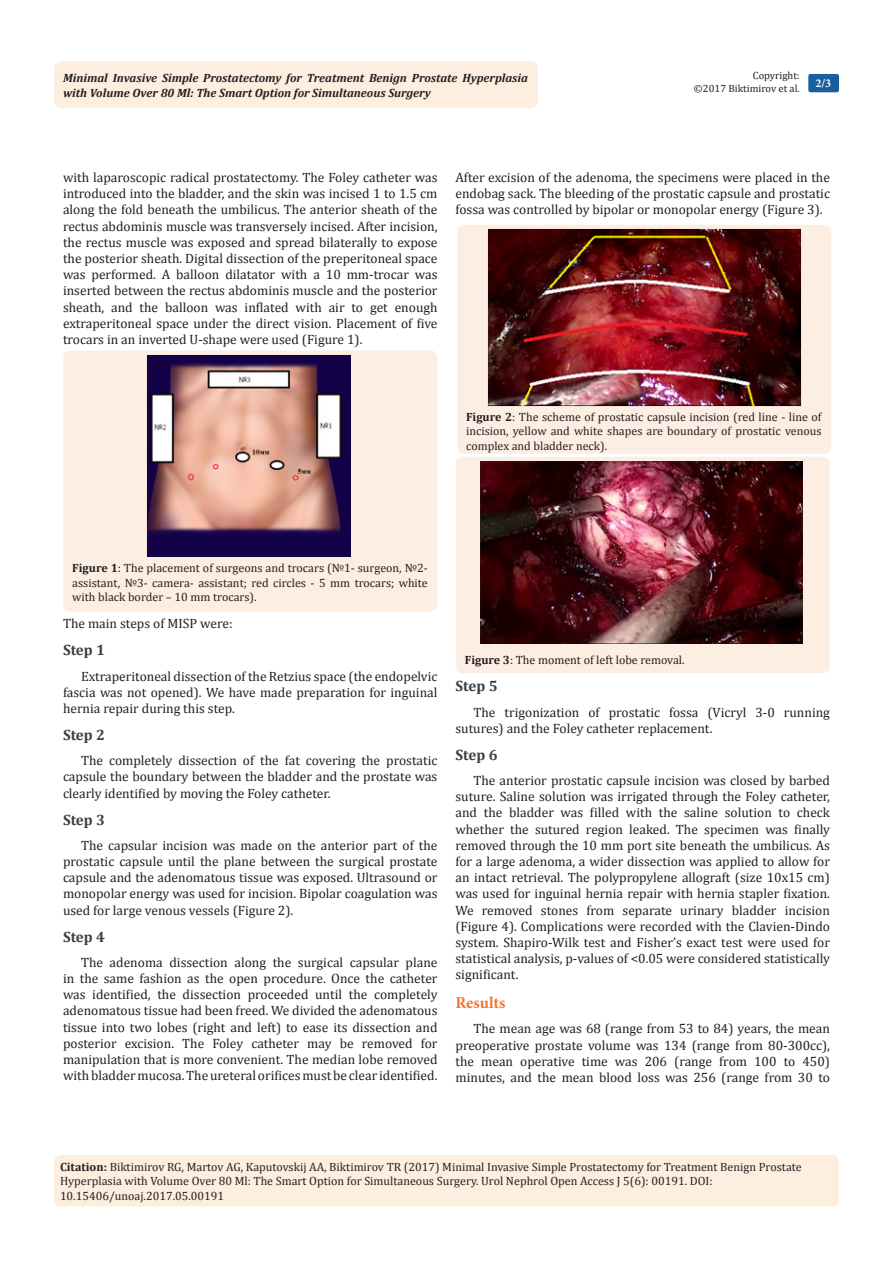
<style>
.page{position:relative;width:893px;height:1263px;background:#fff}
.page>*{position:absolute;margin:0;border:0;box-sizing:border-box;transform-origin:0 0}
.List_Paragraph{font:700 16.5px "Minion Pro";color:#f37331}
.List_Paragraph-2{font:700 15px "Cambria";color:#3e3e3f}
.t1{font:13.5px/16.2px "Cambria";color:#231f20;text-align:justify}
.Citation{font:12px/14.4px "Cambria";color:#231f20;text-align:justify}
.t2{font:italic 700 12px/14.4px "Cambria";color:#231f20}
.t3{font:700 12px "Minion Pro";color:#fff}
.t4{font:10.5px/12.6px "Cambria";color:#231f20;text-align:right}
.s1{font-weight:700}
</style>
<div class="page">
<div style="left:54px;top:1155px;width:785px;height:51px;background:#feeee0;border-radius:7px"></div>
<div style="left:54px;top:61px;width:484px;height:47px;background:#feeee0;border-radius:8px"></div>
<div style="left:808px;top:74px;width:31px;height:18px;background:#18609d;border-radius:2px"></div>
<div style="left:63px;top:350px;width:374px;height:261px;background:#fdeee3;border-radius:7px"></div>
<img style="left:147px;top:355px;width:204px;height:201px">
<div style="left:457px;top:225px;width:374px;height:229px;background:#fdeee3;border-radius:7px"></div>
<img style="left:487px;top:229px;width:314px;height:177px">
<div style="left:456px;top:457px;width:374px;height:216px;background:#fdeee3;border-radius:7px"></div>
<img style="left:480px;top:461px;width:323px;height:183px">
<p class="t4" style="left:694px;top:69px;width:107px">Copyright:<br>©2017 Biktimirov et al.</p>
<p class="t2" style="left:63px;top:70px;width:466px">Minimal Invasive Simple Prostatectomy for Treatment Benign Prostate Hyperplasia with Volume Over 80 Ml: The Smart Option for Simultaneous Surgery</p>
<p class="t3" style="left:815px;top:75px;width:17px">2/3</p>
<p class="t1" style="left:63px;top:169px;width:376px">with laparoscopic radical prostatectomy. The Foley catheter was introduced into the bladder, and the skin was incised 1 to 1.5 cm along the fold beneath the umbilicus. The anterior sheath of the rectus abdominis muscle was transversely incised. After incision, the rectus muscle was exposed and spread bilaterally to expose the posterior sheath. Digital dissection of the preperitoneal space was performed. A balloon dilatator with a 10 mm-trocar was inserted between the rectus abdominis muscle and the posterior sheath, and the balloon was inflated with air to get enough extraperitoneal space under the direct vision. Placement of five trocars in an inverted U-shape were used (Figure 1).</p>
<p class="t1" style="left:455px;top:169px;width:376px">After excision of the adenoma, the specimens were placed in the endobag sack. The bleeding of the prostatic capsule and prostatic fossa was controlled by bipolar or monopolar energy (Figure 3).</p>
<p class="Citation" style="left:466px;top:410px;width:357px"><span class="s1">Figure 2</span>: The scheme of prostatic capsule incision (red line - line of incision, yellow and white shapes are boundary of prostatic venous complex and bladder neck).</p>
<p class="Citation" style="left:72px;top:561px;width:357px"><span class="s1">Figure 1</span>: The placement of surgeons and trocars (№1- surgeon, №2- assistant, №3- camera- assistant; red circles - 5 mm trocars; white with black border – 10 mm trocars).</p>
<p class="t1" style="left:63px;top:616px;width:171px">The main steps of MISP were:</p>
<p class="List_Paragraph-2" style="left:63px;top:640px;width:44px">Step 1</p>
<p class="t1" style="left:63px;top:668px;width:376px;text-indent:18px">Extraperitoneal dissection of the Retzius space (the endopelvic fascia was not opened). We have made preparation for inguinal hernia repair during this step.</p>
<p class="List_Paragraph-2" style="left:63px;top:724px;width:44px">Step 2</p>
<p class="t1" style="left:63px;top:752px;width:376px;text-indent:18px">The completely dissection of the fat covering the prostatic capsule the boundary between the bladder and the prostate was clearly identified by moving the Foley catheter.</p>
<p class="List_Paragraph-2" style="left:63px;top:809px;width:44px">Step 3</p>
<p class="t1" style="left:63px;top:837px;width:376px;text-indent:18px">The capsular incision was made on the anterior part of the prostatic capsule until the plane between the surgical prostate capsule and the adenomatous tissue was exposed. Ultrasound or monopolar energy was used for incision. Bipolar coagulation was used for large venous vessels (Figure 2).</p>
<p class="List_Paragraph-2" style="left:63px;top:926px;width:44px">Step 4</p>
<p class="t1" style="left:63px;top:954px;width:376px;text-indent:18px">The adenoma dissection along the surgical capsular plane in the same fashion as the open procedure. Once the catheter was identified, the dissection proceeded until the completely adenomatous tissue had been freed. We divided the adenomatous tissue into two lobes (right and left) to ease its dissection and posterior excision. The Foley catheter may be removed for manipulation that is more convenient. The median lobe removed with bladder mucosa. The ureteral orifices must be clear identified.</p>
<p class="Citation" style="left:465px;top:653px;width:221px"><span class="s1">Figure 3</span>: The moment of left lobe removal.</p>
<p class="List_Paragraph-2" style="left:455px;top:676px;width:44px">Step 5</p>
<p class="t1" style="left:455px;top:704px;width:376px;text-indent:18px">The trigonization of prostatic fossa (Vicryl 3-0 running sutures) and the Foley catheter replacement.</p>
<p class="List_Paragraph-2" style="left:455px;top:744px;width:44px">Step 6</p>
<p class="t1" style="left:455px;top:772px;width:376px;text-indent:18px">The anterior prostatic capsule incision was closed by barbed suture. Saline solution was irrigated through the Foley catheter, and the bladder was filled with the saline solution to check whether the sutured region leaked. The specimen was finally removed through the 10 mm port site beneath the umbilicus. As for a large adenoma, a wider dissection was applied to allow for an intact retrieval. The polypropylene allograft (size 10x15 cm) was used for inguinal hernia repair with hernia stapler fixation.<br>We removed stones from separate urinary bladder incision (Figure 4). Complications were recorded with the Clavien-Dindo system. Shapiro-Wilk test and Fisher’s exact test were used for statistical analysis, p-values of &lt;0.05 were considered statistically significant.</p>
<p class="List_Paragraph" style="left:455px;top:991px;width:51px">Results</p>
<p class="t1" style="left:455px;top:1021px;width:376px;text-indent:18px">The mean age was 68 (range from 53 to 84) years, the mean preoperative prostate volume was 134 (range from 80-300cc), the mean operative time was 206 (range from 100 to 450) minutes, and the mean blood loss was 256 (range from 30 to</p>
<p class="Citation" style="left:60px;top:1159px;width:743px"><span class="s1">Citation:</span> Biktimirov RG, Martov AG, Kaputovskij AA, Biktimirov TR (2017) Minimal Invasive Simple Prostatectomy for Treatment Benign Prostate<br>Hyperplasia with Volume Over 80 Ml: The Smart Option for Simultaneous Surgery. Urol Nephrol Open Access J 5(6): 00191. DOI:</p>
<p class="Citation" style="left:60px;top:1188px;width:166px">10.15406/unoaj.2017.05.00191</p>
</div>
